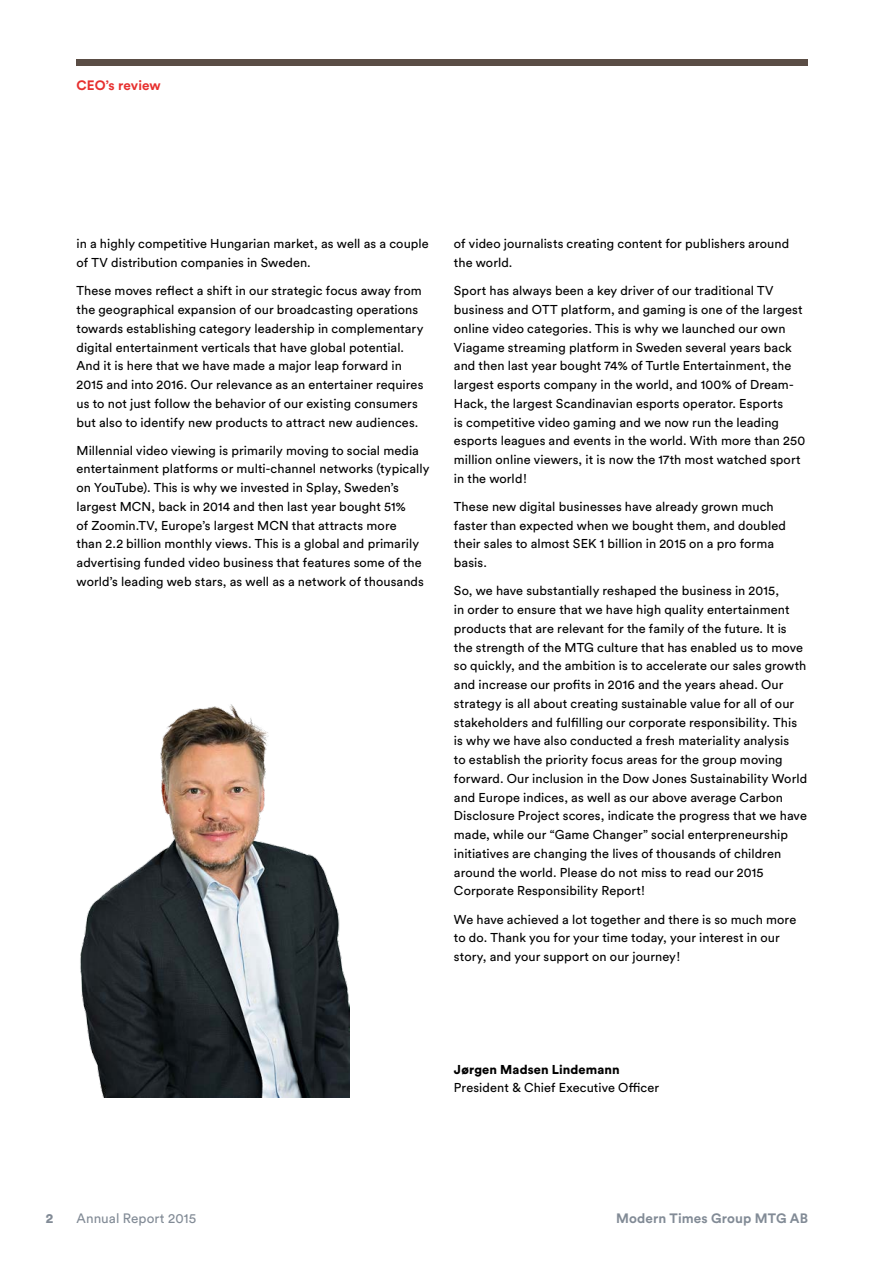
<style>
.page{position:relative;width:893px;height:1263px;background:#fff}
.page>*{position:absolute;margin:0;border:0;box-sizing:border-box;transform-origin:0 0}
.t1{font:700 13.5px "Circular Pro";letter-spacing:.01em;color:#828b96}
.t2{font:13.5px "Circular Pro";letter-spacing:.005em;color:#828b96}
.t3{font:700 13.5px "Circular Pro";letter-spacing:.005em;color:#e7302f}
.t4{font:900 13.5px "Circular Pro";color:#828b96}
.Bröd{font:12.75px/18.8px "Circular Pro";letter-spacing:.005em;color:#000}
.s1{font-weight:900}
</style>
<div class="page">
<div style="left:77px;top:60px;width:731px;height:6px;background:#5a4d45"></div>
<img style="left:80px;top:704px;width:269px;height:393px">
<p class="t3" style="left:77px;top:76px;width:86px">CEO’s review</p>
<p class="Bröd" style="left:77px;top:234px;width:354px">in a highly competitive Hungarian market, as well as a couple of TV distribution companies in Sweden.</p>
<p class="Bröd" style="left:77px;top:281px;width:348px">These moves reflect a shift in our strategic focus away from the geographical expansion of our broadcasting operations towards establishing category leadership in complementary digital entertainment verticals that have global potential.<br>And it is here that we have made a major leap forward in 2015 and into 2016. Our relevance as an entertainer requires us to not just follow the behavior of our existing consumers but also to identify new products to attract new audiences.</p>
<p class="Bröd" style="left:77px;top:440px;width:354px">Millennial video viewing is primarily moving to social media entertainment platforms or multi-channel networks (typically on YouTube). This is why we invested in Splay, Sweden’s largest MCN, back in 2014 and then last year bought 51%<br>of Zoomin.TV, Europe’s largest MCN that attracts more<br>than 2.2 billion monthly views. This is a global and primarily advertising funded video business that features some of the world’s leading web stars, as well as a network of thousands</p>
<p class="Bröd" style="left:454px;top:234px;width:337px">of video journalists creating content for publishers around the world.</p>
<p class="Bröd" style="left:454px;top:281px;width:353px">Sport has always been a key driver of our traditional TV business and OTT platform, and gaming is one of the largest online video categories. This is why we launched our own Viagame streaming platform in Sweden several years back and then last year bought 74% of Turtle Entertainment, the largest esports company in the world, and 100% of Dream-Hack, the largest Scandinavian esports operator. Esports<br>is competitive video gaming and we now run the leading esports leagues and events in the world. With more than 250 million online viewers, it is now the 17th most watched sport in the world!</p>
<p class="Bröd" style="left:454px;top:497px;width:334px">These new digital businesses have already grown much faster than expected when we bought them, and doubled their sales to almost SEK 1 billion in 2015 on a pro forma basis.</p>
<p class="Bröd" style="left:454px;top:581px;width:355px">So, we have substantially reshaped the business in 2015,<br>in order to ensure that we have high quality entertainment products that are relevant for the family of the future. It is the strength of the MTG culture that has enabled us to move so quickly, and the ambition is to accelerate our sales growth and increase our profits in 2016 and the years ahead. Our strategy is all about creating sustainable value for all of our stakeholders and fulfilling our corporate responsibility. This is why we have also conducted a fresh materiality analysis<br>to establish the priority focus areas for the group moving forward. Our inclusion in the Dow Jones Sustainability World and Europe indices, as well as our above average Carbon Disclosure Project scores, indicate the progress that we have made, while our “Game Changer” social enterpreneurship initiatives are changing the lives of thousands of children around the world. Please do not miss to read our 2015<br>Corporate Responsibility Report!</p>
<p class="Bröd" style="left:454px;top:909px;width:344px">We have achieved a lot together and there is so much more to do. Thank you for your time today, your interest in our story, and your support on our journey!</p>
<p class="Bröd" style="left:454px;top:1059px;width:207px"><span class="s1">Jørgen Madsen Lindemann<br></span>President &amp; Chief Executive Officer</p>
<p class="t4" style="left:46px;top:1209px;width:9px">2</p>
<p class="t2" style="left:77px;top:1209px;width:121px">Annual Report 2015</p>
<p class="t1" style="left:616px;top:1209px;width:193px">Modern Times Group MTG AB</p>
</div>
